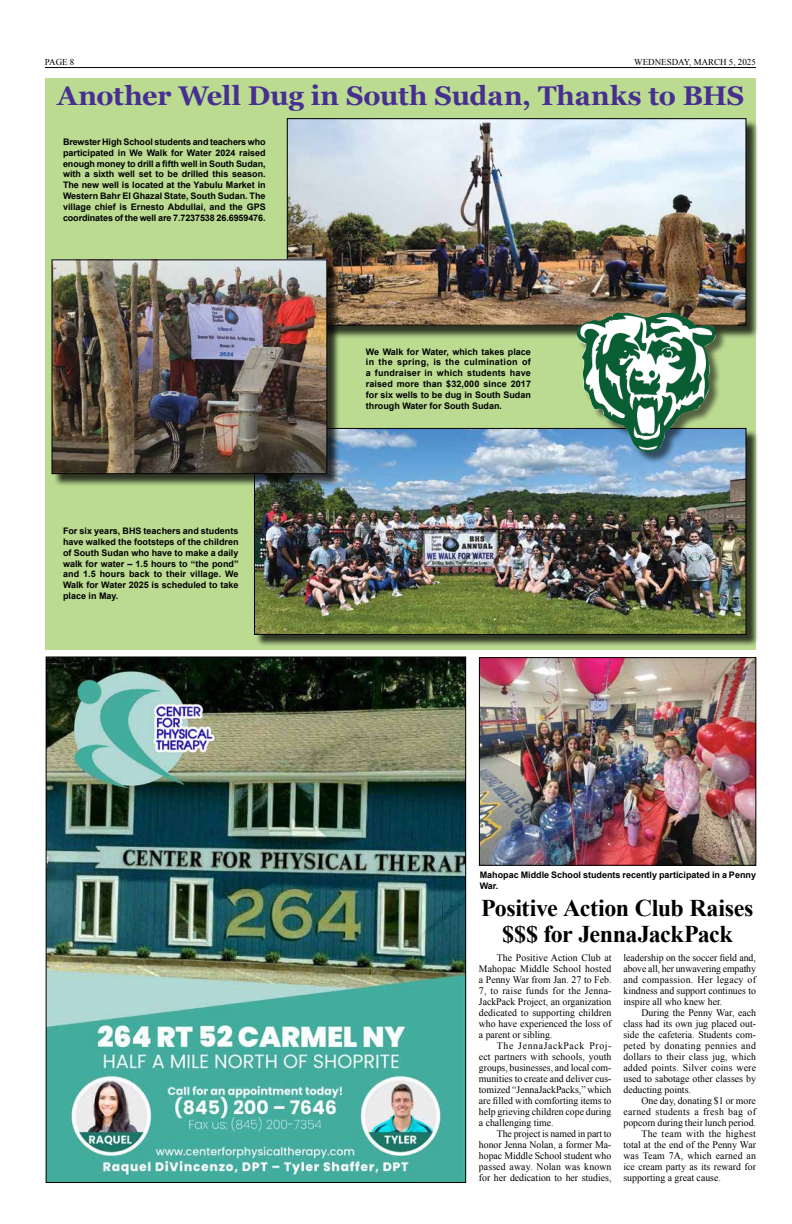
<style>
.page{position:relative;width:792px;height:1224px;background:#fff}
.page>*{position:absolute;margin:0;border:0;box-sizing:border-box;transform-origin:0 0}
.t1{font:700 27px "Georgia";letter-spacing:-.005em;color:#472f92}
.t2{font:700 24px/26px "Times New Roman";letter-spacing:-.02em;color:#000;text-align:center}
.t3{font:10px/11px "Times New Roman";color:#000;text-align:justify}
.t4{font:10px "Times New Roman";letter-spacing:.035em;color:#000}
.t5{font:700 9px/10.8px "Arial";color:#000;text-align:justify}
.t6{font:9px "Times New Roman";color:#000}
</style>
<div class="page">
<hr style="left:45px;top:67px;width:711px;height:1px;background:#000">
<div style="left:46px;top:78px;width:710px;height:571px;background:#bbdb91"></div>
<img style="left:48px;top:658px;width:416px;height:523px">
<div style="left:288px;top:120px;width:471px;height:219px;background:#000;opacity:.75"></div>
<img style="left:289px;top:120px;width:455px;height:204px">
<div style="left:287px;top:118px;width:459px;height:208px;border:1px solid #000"></div>
<div style="left:255px;top:429px;width:504px;height:218px;background:#000;opacity:.75"></div>
<img style="left:256px;top:430px;width:488px;height:203px">
<div style="left:254px;top:428px;width:492px;height:207px;border:1px solid #000"></div>
<div style="left:53px;top:261px;width:287px;height:226px;background:#000;opacity:.75"></div>
<img style="left:54px;top:261px;width:271px;height:211px">
<div style="left:52px;top:259px;width:275px;height:215px;border:1px solid #000"></div>
<div style="left:578px;top:314px;width:149px;height:150px;background:#000;opacity:.55"></div>
<img style="left:576px;top:313px;width:140px;height:139px">
<img style="left:481px;top:659px;width:273px;height:205px">
<div style="left:479px;top:657px;width:277px;height:209px;border:1px solid #000"></div>
<p class="t6" style="left:45px;top:56px;width:31px">PAGE 8</p>
<p class="t6" style="left:634px;top:56px;width:123px">WEDNESDAY, MARCH 5, 2025</p>
<h1 class="t1" style="left:57px;top:75px;width:689px">Another Well Dug in South Sudan, Thanks to BHS</h1>
<p class="t5" style="left:63px;top:137px;width:204px">Brewster High School students and teachers who participated in We Walk for Water 2024 raised enough money to drill a fifth well in South Sudan, with a sixth well set to be drilled this season.<br>The new well is located at the Yabulu Market in Western Bahr El Ghazal State, South Sudan. The village chief is Ernesto Abdullai, and the GPS coordinates of the well are 7.7237538 26.6959476.</p>
<p class="t5" style="left:63px;top:526px;width:177px">For six years, BHS teachers and students have walked the footsteps of the children of South Sudan who have to make a daily walk for water – 1.5 hours to “the pond” and 1.5 hours back to their village. We Walk for Water 2025 is scheduled to take place in May.</p>
<p class="t5" style="left:366px;top:346px;width:167px">We Walk for Water, which takes place in the spring, is the culmination of a fundraiser in which students have raised more than $32,000 since 2017 for six wells to be dug in South Sudan through Water for South Sudan.</p>
<p class="t5" style="left:480px;top:870px;width:278px">Mahopac Middle School students recently participated in a Penny<br>War.</p>
<h2 class="t2" style="left:481px;top:894px;width:274px">Positive Action Club Raises $$$ for JennaJackPack</h2>
<p class="t3" style="left:479px;top:952px;width:134px;text-indent:18px">The Positive Action Club at Mahopac Middle School hosted a Penny War from Jan. 27 to Feb.<br>7, to raise funds for the Jenna-JackPack Project, an organization dedicated to supporting children who have experienced the loss of a parent or sibling.</p>
<p class="t3" style="left:479px;top:1040px;width:134px;text-indent:18px">The JennaJackPack Proj&shy;ect partners with schools, youth groups, businesses, and local com&shy;munities to create and deliver cus&shy;tomized “JennaJackPacks,” which are filled with comforting items to help grieving children cope during a challenging time.</p>
<p class="t3" style="left:479px;top:1128px;width:134px;text-indent:18px">The project is named in part to honor Jenna Nolan, a former Ma&shy;hopac Middle School student who passed away. Nolan was known for her dedication to her studies,</p>
<p class="t3" style="left:623px;top:952px;width:134px">leadership on the soccer field and, above all, her unwavering empathy and compassion. Her legacy of kindness and support continues to inspire all who knew her.</p>
<p class="t3" style="left:623px;top:1007px;width:134px;text-indent:18px">During the Penny War, each class had its own jug placed out&shy;side the cafeteria. Students com&shy;peted by donating pennies and dollars to their class jug, which added points. Silver coins were used to sabotage other classes by deducting points.</p>
<p class="t3" style="left:641px;top:1095px;width:116px">One day, donating $1 or more</p>
<p class="t4" style="left:623px;top:1105px;width:134px">earned students a fresh bag of</p>
<p class="t3" style="left:623px;top:1117px;width:134px">popcorn during their lunch period.</p>
<p class="t4" style="left:641px;top:1127px;width:116px">The team with the highest</p>
<p class="t3" style="left:623px;top:1139px;width:134px">total at the end of the Penny War</p>
<p class="t3" style="left:623px;top:1150px;width:134px">was Team 7A, which earned an</p>
<p class="t3" style="left:623px;top:1161px;width:134px">ice cream party as its reward for</p>
<p class="t3" style="left:623px;top:1172px;width:99px">supporting a great cause.</p>
</div>
